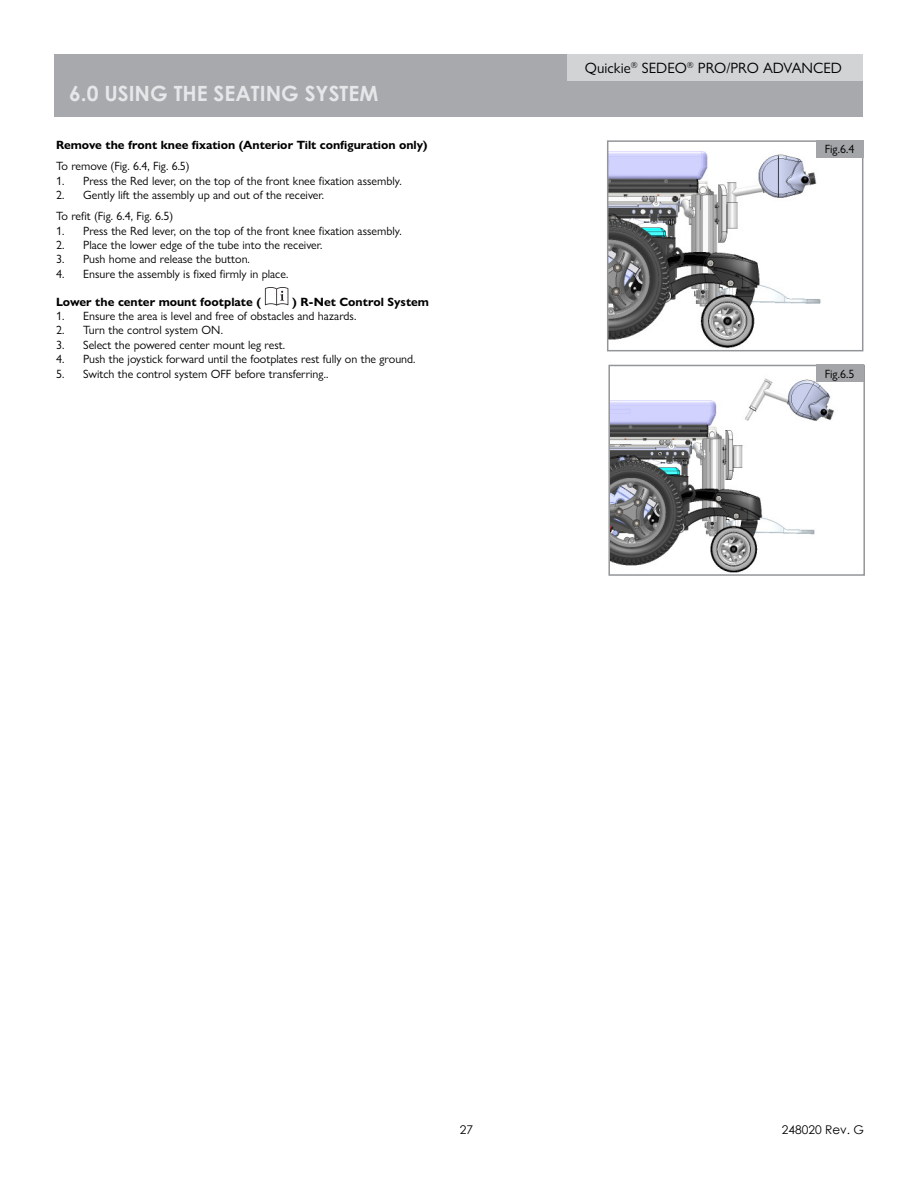
<style>
.page{position:relative;width:918px;height:1188px;background:#fff}
.page>*{position:absolute;margin:0;border:0;box-sizing:border-box;transform-origin:0 0}
.t1{font:700 21px "Century Gothic";color:#e6e7e8}
.t2{font:15px "Gill Sans Nova";color:#000}
.t3{font:12px/21.1px "Gill Sans Nova";color:#000}
.t4{font:700 12px "Gill Sans Nova";color:#000}
.t5{font:12px "Century Gothic";color:#000}
</style>
<div class="page">
<div style="left:54px;top:54px;width:809px;height:63px;background:#a7a9ac"></div>
<div style="left:567px;top:54px;width:296px;height:26px;background:#d1d3d4"></div>
<svg style="left:265px;top:287px;width:23px;height:19px"></svg>
<img style="left:609px;top:151px;width:212px;height:197px">
<div style="left:607px;top:140px;width:256px;height:211px;border:1px solid #939598"></div>
<div style="left:816px;top:140px;width:47px;height:18px;background:#a3a5a8"></div>
<img style="left:610px;top:378px;width:224px;height:195px">
<div style="left:608px;top:365px;width:257px;height:211px;border:1px solid #939598"></div>
<div style="left:816px;top:365px;width:47px;height:17px;background:#a3a5a8"></div>
<div style="left:758px;top:550px;width:47px;height:23px;background:#fff"></div>
<h1 class="t1" style="left:69px;top:85px;width:311px">6.0 USING THE SEATING SYSTEM</h1>
<p class="t4" style="left:56px;top:141px;width:373px">Remove the front knee fixation (Anterior Tilt configuration only)</p>
<p class="t3" style="left:56px;top:157px;width:135px">To remove (Fig. 6.4, Fig. 6.5)</p>
<p class="t3" style="left:56px;top:171px;width:347px">1. Press the Red lever, on the top of the front knee fixation assembly.</p>
<p class="t3" style="left:56px;top:186px;width:270px">2. Gently lift the assembly up and out of the receiver.<br>To refit (Fig. 6.4, Fig. 6.5)</p>
<p class="t3" style="left:56px;top:221px;width:347px">1. Press the Red lever, on the top of the front knee fixation assembly.</p>
<p class="t3" style="left:56px;top:236px;width:268px">2. Place the lower edge of the tube into the receiver.</p>
<p class="t3" style="left:56px;top:250px;width:195px">3. Push home and release the button.</p>
<p class="t3" style="left:56px;top:265px;width:234px">4. Ensure the assembly is fixed firmly in place.</p>
<p class="t4" style="left:56px;top:297px;width:206px">Lower the center mount footplate (</p>
<p class="t4" style="left:293px;top:297px;width:138px">) R-Net Control System</p>
<p class="t3" style="left:56px;top:307px;width:302px">1. Ensure the area is level and free of obstacles and hazards.</p>
<p class="t3" style="left:56px;top:321px;width:168px">2. Turn the control system ON.</p>
<p class="t3" style="left:56px;top:336px;width:231px">3. Select the powered center mount leg rest.</p>
<p class="t3" style="left:56px;top:350px;width:361px">4. Push the joystick forward until the footplates rest fully on the ground.</p>
<p class="t3" style="left:56px;top:364px;width:274px">5. Switch the control system OFF before transferring..</p>
<p class="t2" style="left:585px;top:62px;width:259px">Quickie<sup>®</sup> SEDEO<sup>®</sup> PRO/PRO ADVANCED</p>
<p class="t3" style="left:825px;top:140px;width:31px">Fig.6.4</p>
<p class="t3" style="left:825px;top:364px;width:31px">Fig.6.5</p>
<p class="t5" style="left:460px;top:1124px;width:15px">27</p>
<p class="t5" style="left:782px;top:1124px;width:84px">248020 Rev. G</p>
</div>
